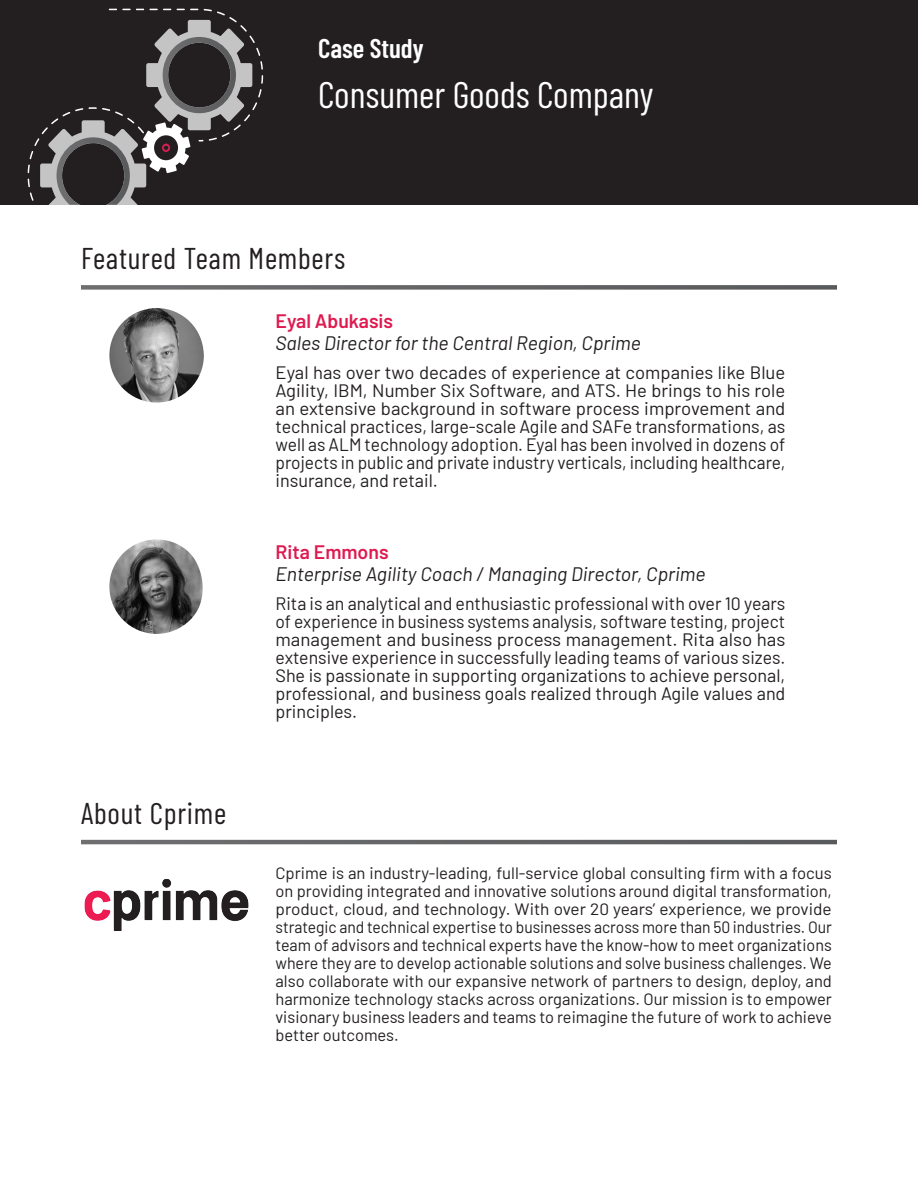
<style>
.page{position:relative;width:918px;height:1188px;background:#fff}
.page>*{position:absolute;margin:0;border:0;box-sizing:border-box;transform-origin:0 0}
.t1{font:37.2px "Barlow Condensed";color:#fff}
.t2{font:30px "Barlow Condensed";letter-spacing:.025em;color:#231f20}
.t3{font:600 27px "Barlow Condensed";color:#fff}
.Body_Paragraph{font:italic 19.5px "Barlow";color:#231f20}
.Body_Paragraph-2{font:600 19.5px "Barlow";color:#df1a51}
.Body_Paragraph-3{font:18px/18px "Barlow";color:#231f20;text-align:justify}
.Body_Paragraph-4{font:16.5px/18px "Barlow";color:#231f20;text-align:justify}
</style>
<div class="page">
<img style="left:84px;top:879px;width:165px;height:52px">
<hr style="left:81px;top:840px;width:756px;height:4px;background:#646466">
<div style="left:81px;top:285px;width:756px;height:5px;background:#646466"></div>
<img style="left:109px;top:308px;width:95px;height:95px;border-radius:47px">
<img style="left:109px;top:539px;width:95px;height:95px;border-radius:47px">
<div style="left:0;top:0;width:918px;height:205px;background:#231f20"></div>
<svg style="left:28px;top:9px;width:235px;height:196px"></svg>
<p class="t3" style="left:318px;top:29px;width:107px">Case Study</p>
<p class="t1" style="left:318px;top:68px;width:337px">Consumer Goods Company</p>
<p class="t2" style="left:81px;top:237px;width:266px">Featured Team Members</p>
<p class="Body_Paragraph-2" style="left:276px;top:306px;width:119px">Eyal Abukasis</p>
<p class="Body_Paragraph" style="left:276px;top:329px;width:367px">Sales Director for the Central Region, Cprime</p>
<p class="Body_Paragraph-3" style="left:276px;top:362px;width:511px">Eyal has over two decades of experience at companies like Blue Agility, IBM, Number Six Software, and ATS. He brings to his role an extensive background in software process improvement and technical practices, large-scale Agile and SAFe transformations, as well as ALM technology adoption. Eyal has been involved in dozens of projects in public and private industry verticals, including healthcare, insurance, and retail.</p>
<p class="Body_Paragraph-2" style="left:276px;top:538px;width:115px">Rita Emmons</p>
<p class="Body_Paragraph" style="left:276px;top:560px;width:431px">Enterprise Agility Coach / Managing Director, Cprime</p>
<p class="t2" style="left:81px;top:791px;width:147px">About Cprime</p>
<p class="Body_Paragraph-3" style="left:276px;top:593px;width:511px">Rita is an analytical and enthusiastic professional with over 10 years of experience in business systems analysis, software testing, project management and business process management. Rita also has extensive experience in successfully leading teams of various sizes.<br>She is passionate in supporting organizations to achieve personal, professional, and business goals realized through Agile values and principles.</p>
<p class="Body_Paragraph-4" style="left:276px;top:863px;width:558px">Cprime is an industry-leading, full-service global consulting firm with a focus on providing integrated and innovative solutions around digital transformation, product, cloud, and technology. With over 20 years’ experience, we provide strategic and technical expertise to businesses across more than 50 industries. Our team of advisors and technical experts have the know-how to meet organizations where they are to develop actionable solutions and solve business challenges. We also collaborate with our expansive network of partners to design, deploy, and harmonize technology stacks across organizations. Our mission is to empower visionary business leaders and teams to reimagine the future of work to achieve better outcomes.</p>
</div>
